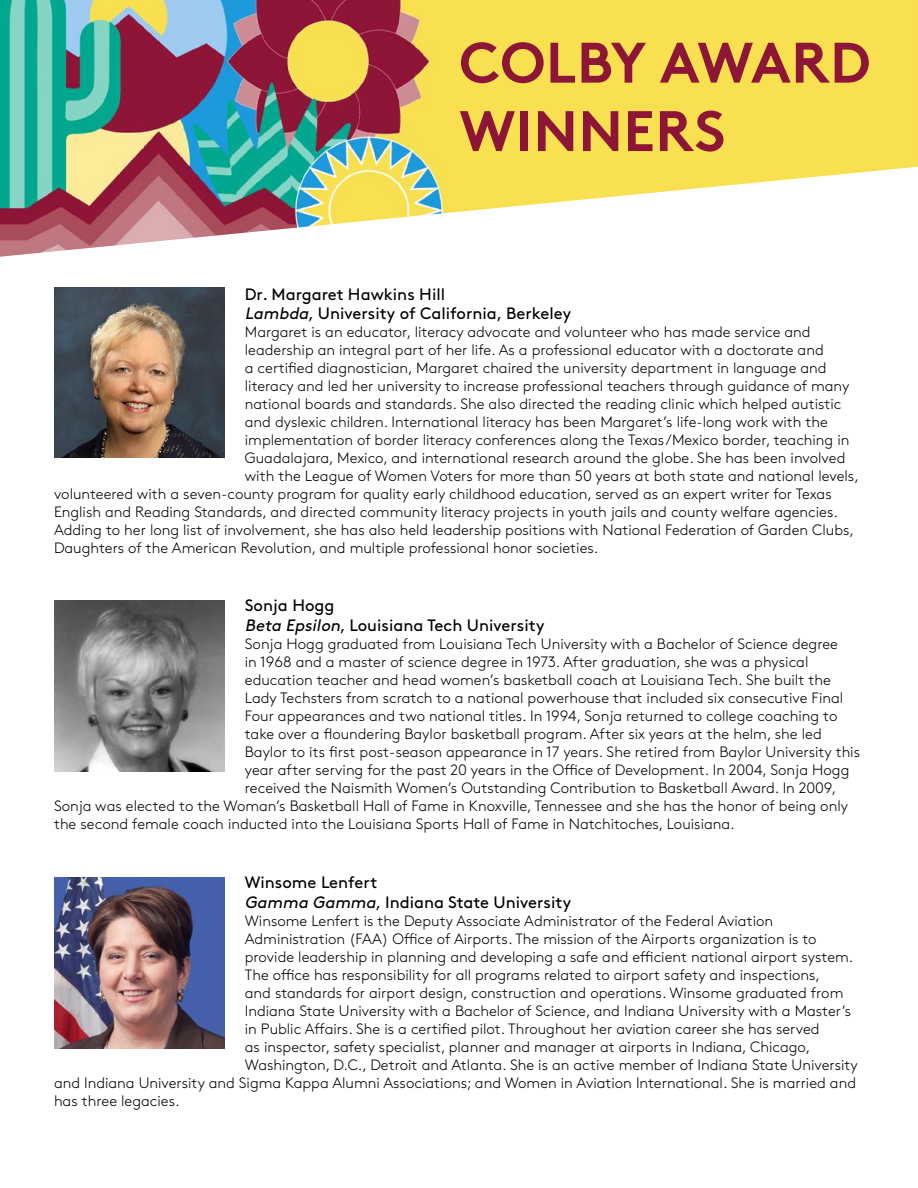
<style>
.page{position:relative;width:918px;height:1188px;background:#fff}
.page>*{position:absolute;margin:0;border:0;box-sizing:border-box;transform-origin:0 0}
.t1{font:700 57px/68.4px "Brown Pro";letter-spacing:.01em;color:#8d1637}
.t2{font:16.5px/19.8px "Brown Pro";color:#000}
.t3{font:300 15px "Brown Pro";color:#000}
.s1{font-style:italic}
</style>
<div class="page">
<img style="left:0;top:0;width:918px;height:257px">
<img style="left:54px;top:287px;width:171px;height:171px">
<img style="left:54px;top:600px;width:171px;height:171px">
<img style="left:54px;top:878px;width:171px;height:170px">
<h1 class="t1" style="left:459px;top:23px;width:413px">COLBY AWARD<br>WINNERS</h1>
<p class="t2" style="left:245px;top:283px;width:328px">Dr. Margaret Hawkins Hill<br><span class="s1">Lambda</span>, University of California, Berkeley</p>
<p class="t3" style="left:245px;top:321px;width:567px">Margaret is an educator, literacy advocate and volunteer who has made service and</p>
<p class="t3" style="left:245px;top:339px;width:580px">leadership an integral part of her life. As a professional educator with a doctorate and</p>
<p class="t3" style="left:245px;top:357px;width:583px">a certified diagnostician, Margaret chaired the university department in language and</p>
<p class="t3" style="left:245px;top:375px;width:606px">literacy and led her university to increase professional teachers through guidance of many</p>
<p class="t3" style="left:245px;top:393px;width:598px">national boards and standards. She also directed the reading clinic which helped autistic</p>
<p class="t3" style="left:245px;top:411px;width:585px">and dyslexic children. International literacy has been Margaret’s life-long work with the</p>
<p class="t3" style="left:245px;top:429px;width:606px">implementation of border literacy conferences along the Texas/Mexico border, teaching in</p>
<p class="t3" style="left:245px;top:447px;width:602px">Guadalajara, Mexico, and international research around the globe. She has been involved</p>
<p class="t3" style="left:245px;top:465px;width:616px">with the League of Women Voters for more than 50 years at both state and national levels,</p>
<p class="t3" style="left:54px;top:483px;width:779px">volunteered with a seven-county program for quality early childhood education, served as an expert writer for Texas</p>
<p class="t3" style="left:54px;top:501px;width:785px">English and Reading Standards, and directed community literacy projects in youth jails and county welfare agencies.</p>
<p class="t3" style="left:54px;top:519px;width:802px">Adding to her long list of involvement, she has also held leadership positions with National Federation of Garden Clubs,</p>
<p class="t3" style="left:54px;top:537px;width:546px">Daughters of the American Revolution, and multiple professional honor societies.</p>
<p class="t2" style="left:245px;top:594px;width:301px">Sonja Hogg<br><span class="s1">Beta Epsilon</span>, Louisiana Tech University</p>
<p class="t3" style="left:245px;top:632px;width:595px">Sonja Hogg graduated from Louisiana Tech University with a Bachelor of Science degree</p>
<p class="t3" style="left:245px;top:650px;width:565px">in 1968 and a master of science degree in 1973. After graduation, she was a physical</p>
<p class="t3" style="left:245px;top:668px;width:588px">education teacher and head women’s basketball coach at Louisiana Tech. She built the</p>
<p class="t3" style="left:245px;top:686px;width:600px">Lady Techsters from scratch to a national powerhouse that included six consecutive Final</p>
<p class="t3" style="left:245px;top:704px;width:594px">Four appearances and two national titles. In 1994, Sonja returned to college coaching to</p>
<p class="t3" style="left:245px;top:722px;width:578px">take over a floundering Baylor basketball program. After six years at the helm, she led</p>
<p class="t3" style="left:245px;top:740px;width:617px">Baylor to its first post-season appearance in 17 years. She retired from Baylor University this</p>
<p class="t3" style="left:245px;top:758px;width:606px">year after serving for the past 20 years in the Office of Development. In 2004, Sonja Hogg</p>
<p class="t3" style="left:245px;top:776px;width:593px">received the Naismith Women’s Outstanding Contribution to Basketball Award. In 2009,</p>
<p class="t3" style="left:54px;top:794px;width:796px">Sonja was elected to the Woman’s Basketball Hall of Fame in Knoxville, Tennessee and she has the honor of being only</p>
<p class="t3" style="left:54px;top:812px;width:682px">the second female coach inducted into the Louisiana Sports Hall of Fame in Natchitoches, Louisiana.</p>
<p class="t2" style="left:245px;top:871px;width:328px">Winsome Lenfert<br><span class="s1">Gamma Gamma</span>, Indiana State University</p>
<p class="t3" style="left:245px;top:910px;width:530px">Winsome Lenfert is the Deputy Associate Administrator of the Federal Aviation</p>
<p class="t3" style="left:245px;top:928px;width:573px">Administration (FAA) Office of Airports. The mission of the Airports organization is to</p>
<p class="t3" style="left:245px;top:946px;width:610px">provide leadership in planning and developing a safe and efficient national airport system.</p>
<p class="t3" style="left:245px;top:964px;width:577px">The office has responsibility for all programs related to airport safety and inspections,</p>
<p class="t3" style="left:245px;top:982px;width:600px">and standards for airport design, construction and operations. Winsome graduated from</p>
<p class="t3" style="left:245px;top:1000px;width:608px">Indiana State University with a Bachelor of Science, and Indiana University with a Master’s</p>
<p class="t3" style="left:245px;top:1018px;width:576px">in Public Affairs. She is a certified pilot. Throughout her aviation career she has served</p>
<p class="t3" style="left:245px;top:1036px;width:567px">as inspector, safety specialist, planner and manager at airports in Indiana, Chicago,</p>
<p class="t3" style="left:245px;top:1054px;width:615px">Washington, D.C., Detroit and Atlanta. She is an active member of Indiana State University</p>
<p class="t3" style="left:54px;top:1072px;width:804px">and Indiana University and Sigma Kappa Alumni Associations; and Women in Aviation International. She is married and</p>
<p class="t3" style="left:54px;top:1090px;width:127px">has three legacies.</p>
</div>
